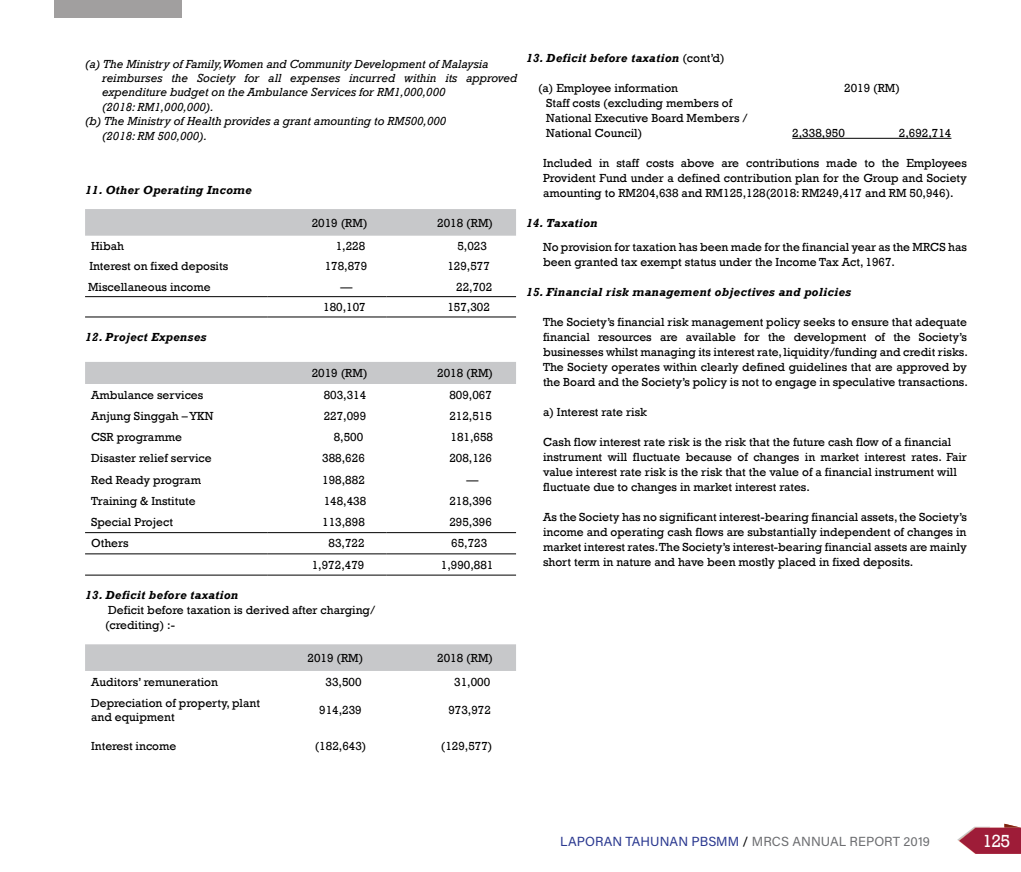
<style>
.page{position:relative;width:1021px;height:872px;background:#fff}
.page>*{position:absolute;margin:0;border:0;box-sizing:border-box;transform-origin:0 0}
.t1{font:18px "Rockwell";color:#fff}
.t2{font:13.2px "Acumin Variable Concept";letter-spacing:.015em;color:#6d6e71}
.t3{font:12px/15px "Rockwell";color:#000}
.t4{font:italic 12px "Rockwell";color:#000}
.t5{font:italic 700 12px "Rockwell";letter-spacing:.025em;color:#000}
.t6{font:12px "Myriad Pro";letter-spacing:.14em;color:#808285}
.s1{font-weight:400;font-style:normal}
.s2{color:#ae294d}
.s3{color:#000}
.s4{color:#2b3990}
</style>
<div class="page">
<svg style="left:957px;top:823px;width:63px;height:31px"></svg>
<div style="left:85px;top:362px;width:431px;height:22px;background:#c7c8ca"></div>
<hr style="left:85px;top:532px;width:183px;height:1px;background:#000">
<hr style="left:268px;top:532px;width:118px;height:1px;background:#000">
<hr style="left:386px;top:532px;width:130px;height:1px;background:#000">
<hr style="left:85px;top:553px;width:183px;height:1px;background:#000">
<hr style="left:268px;top:553px;width:118px;height:1px;background:#000">
<hr style="left:386px;top:553px;width:130px;height:1px;background:#000">
<hr style="left:85px;top:575px;width:183px;height:1px;background:#000">
<hr style="left:268px;top:575px;width:118px;height:1px;background:#000">
<hr style="left:386px;top:575px;width:130px;height:1px;background:#000">
<div style="left:85px;top:644px;width:431px;height:27px;background:#c7c8ca"></div>
<div style="left:85px;top:209px;width:431px;height:27px;background:#c7c8ca"></div>
<hr style="left:85px;top:296px;width:183px;height:1px;background:#000">
<hr style="left:268px;top:296px;width:118px;height:1px;background:#000">
<hr style="left:386px;top:296px;width:130px;height:1px;background:#000">
<hr style="left:85px;top:317px;width:183px;height:1px;background:#000">
<hr style="left:268px;top:317px;width:118px;height:1px;background:#000">
<hr style="left:386px;top:317px;width:130px;height:1px;background:#000">
<hr style="left:792px;top:138px;width:159px;height:1px;background:#000">
<div style="left:54px;top:0;width:128px;height:17px;background:#a19f9f"></div>
<p class="t4" style="left:85px;top:57px;width:405px">(a) The Ministry of Family,Women and Community Development of Malaysia</p>
<p class="t4" style="left:102px;top:71px;width:417px">reimburses the Society for all expenses incurred within its approved</p>
<p class="t4" style="left:102px;top:85px;width:345px">expenditure budget on the Ambulance Services for RM1,000,000</p>
<p class="t4" style="left:102px;top:100px;width:113px">(2018: RM1,000,000).</p>
<p class="t4" style="left:85px;top:114px;width:362px">(b) The Ministry of Health provides a grant amounting to RM500,000</p>
<p class="t4" style="left:102px;top:129px;width:106px">(2018: RM 500,000).</p>
<p class="t5" style="left:85px;top:183px;width:168px">11. Other Operating Income</p>
<p class="t3" style="left:312px;top:215px;width:57px">2019 (RM)</p>
<p class="t3" style="left:437px;top:215px;width:57px">2018 (RM)</p>
<p class="t3" style="left:91px;top:239px;width:34px">Hibah</p>
<p class="t3" style="left:336px;top:239px;width:31px">1,228</p>
<p class="t3" style="left:457px;top:239px;width:31px">5,023</p>
<p class="t3" style="left:89px;top:259px;width:140px">Interest on fixed deposits</p>
<p class="t3" style="left:325px;top:259px;width:44px">178,879</p>
<p class="t3" style="left:447px;top:259px;width:44px">129,577</p>
<p class="t3" style="left:88px;top:279px;width:124px">Miscellaneous income</p>
<p class="t3" style="left:340px;top:279px;width:13px">—</p>
<p class="t3" style="left:456px;top:279px;width:38px">22,702</p>
<p class="t3" style="left:323px;top:300px;width:44px">180,107</p>
<p class="t3" style="left:447px;top:300px;width:44px">157,302</p>
<p class="t5" style="left:85px;top:329px;width:123px">12. Project Expenses</p>
<p class="t3" style="left:312px;top:366px;width:57px">2019 (RM)</p>
<p class="t3" style="left:437px;top:366px;width:57px">2018 (RM)</p>
<p class="t3" style="left:91px;top:387px;width:114px">Ambulance services</p>
<p class="t3" style="left:324px;top:387px;width:44px">803,314</p>
<p class="t3" style="left:449px;top:387px;width:44px">809,067</p>
<p class="t3" style="left:91px;top:408px;width:124px">Anjung Singgah – YKN</p>
<p class="t3" style="left:324px;top:408px;width:44px">227,099</p>
<p class="t3" style="left:449px;top:408px;width:44px">212,515</p>
<p class="t3" style="left:91px;top:430px;width:92px">CSR programme</p>
<p class="t3" style="left:334px;top:430px;width:31px">8,500</p>
<p class="t3" style="left:450px;top:430px;width:44px">181,658</p>
<p class="t3" style="left:91px;top:451px;width:122px">Disaster relief service</p>
<p class="t3" style="left:322px;top:451px;width:44px">388,626</p>
<p class="t3" style="left:449px;top:451px;width:44px">208,126</p>
<p class="t3" style="left:91px;top:472px;width:111px">Red Ready program</p>
<p class="t3" style="left:322px;top:472px;width:44px">198,882</p>
<p class="t3" style="left:466px;top:472px;width:13px">—</p>
<p class="t3" style="left:91px;top:493px;width:106px">Training &amp; Institute</p>
<p class="t3" style="left:324px;top:493px;width:44px">148,438</p>
<p class="t3" style="left:449px;top:493px;width:44px">218,396</p>
<p class="t3" style="left:91px;top:515px;width:83px">Special Project</p>
<p class="t3" style="left:322px;top:515px;width:44px">113,898</p>
<p class="t3" style="left:449px;top:515px;width:44px">295,396</p>
<p class="t3" style="left:91px;top:536px;width:39px">Others</p>
<p class="t3" style="left:328px;top:536px;width:38px">83,722</p>
<p class="t3" style="left:451px;top:536px;width:38px">65,723</p>
<p class="t3" style="left:312px;top:557px;width:54px">1,972,479</p>
<p class="t3" style="left:441px;top:557px;width:54px">1,990,881</p>
<p class="t5" style="left:85px;top:588px;width:155px">13. Deficit before taxation</p>
<p class="t3" style="left:105px;top:603px;width:272px">Deficit before taxation is derived after charging/ (crediting) :-</p>
<p class="t3" style="left:307px;top:651px;width:57px">2019 (RM)</p>
<p class="t3" style="left:437px;top:651px;width:57px">2018 (RM)</p>
<p class="t3" style="left:91px;top:674px;width:128px">Auditors’ remuneration</p>
<p class="t3" style="left:325px;top:674px;width:38px">33,500</p>
<p class="t3" style="left:454px;top:674px;width:38px">31,000</p>
<p class="t3" style="left:91px;top:696px;width:170px;line-height:14.4px">Depreciation of property, plant and equipment</p>
<p class="t3" style="left:319px;top:703px;width:44px">914,239</p>
<p class="t3" style="left:448px;top:703px;width:44px">973,972</p>
<p class="t3" style="left:91px;top:738px;width:87px">Interest income</p>
<p class="t3" style="left:315px;top:738px;width:53px">(182,643)</p>
<p class="t3" style="left:441px;top:738px;width:53px">(129,577)</p>
<p class="t5" style="left:526px;top:51px;width:200px">13. Deficit before taxation <span class="s1">(cont’d)</span></p>
<p class="t3" style="left:538px;top:81px;width:142px">(a) Employee information</p>
<p class="t3" style="left:844px;top:81px;width:57px">2019 (RM)</p>
<p class="t3" style="left:546px;top:96px;width:203px">Staff costs (excluding members of<br>National Executive Board Members /<br>National Council)</p>
<p class="t3" style="left:792px;top:126px;width:54px">2,338,950</p>
<p class="t3" style="left:898px;top:126px;width:54px">2,692,714</p>
<p class="t3" style="left:543px;top:156px;width:425px;text-align:justify">Included in staff costs above are contributions made to the Employees Provident Fund under a defined contribution plan for the Group and Society amounting to RM204,638 and RM125,128(2018: RM249,417 and RM 50,946).</p>
<p class="t5" style="left:526px;top:216px;width:73px">14. Taxation</p>
<p class="t3" style="left:543px;top:240px;width:425px">No provision for taxation has been made for the financial year as the MRCS has been granted tax exempt status under the Income Tax Act, 1967.</p>
<p class="t5" style="left:526px;top:285px;width:326px">15. Financial risk management objectives and policies</p>
<p class="t3" style="left:543px;top:314px;width:426px;text-align:justify">The Society’s financial risk management policy seeks to ensure that adequate financial resources are available for the development of the Society’s businesses whilst managing its interest rate, liquidity/funding and credit risks.<br>The Society operates within clearly defined guidelines that are approved by the Board and the Society’s policy is not to engage in speculative transactions.</p>
<p class="t3" style="left:543px;top:404px;width:106px">a) Interest rate risk</p>
<p class="t3" style="left:543px;top:434px;width:425px">Cash flow interest rate risk is the risk that the future cash flow of a financial instrument will fluctuate because of changes in market interest rates. Fair value interest rate risk is the risk that the value of a financial instrument will fluctuate due to changes in market interest rates.</p>
<p class="t3" style="left:543px;top:509px;width:425px;text-align:justify">As the Society has no significant interest-bearing financial assets, the Society’s income and operating cash flows are substantially independent of changes in market interest rates. The Society’s interest-bearing financial assets are mainly short term in nature and have been mostly placed in fixed deposits.</p>
<p class="t6" style="left:562px;top:833px;width:355px"><span class="s2">LAPORAN TAHUNAN BSMM</span> <span class="s3">/</span> MRC ANNUAL REPORT 2018</p>
<h1 class="t1" style="left:982px;top:830px;width:29px">125</h1>
<p class="t2" style="left:560px;top:832px;width:371px"><span class="s4">LAPORAN TAHUNAN PBSMM</span> <span class="s3">/</span> MRCS ANNUAL REPORT 2019</p>
</div>
